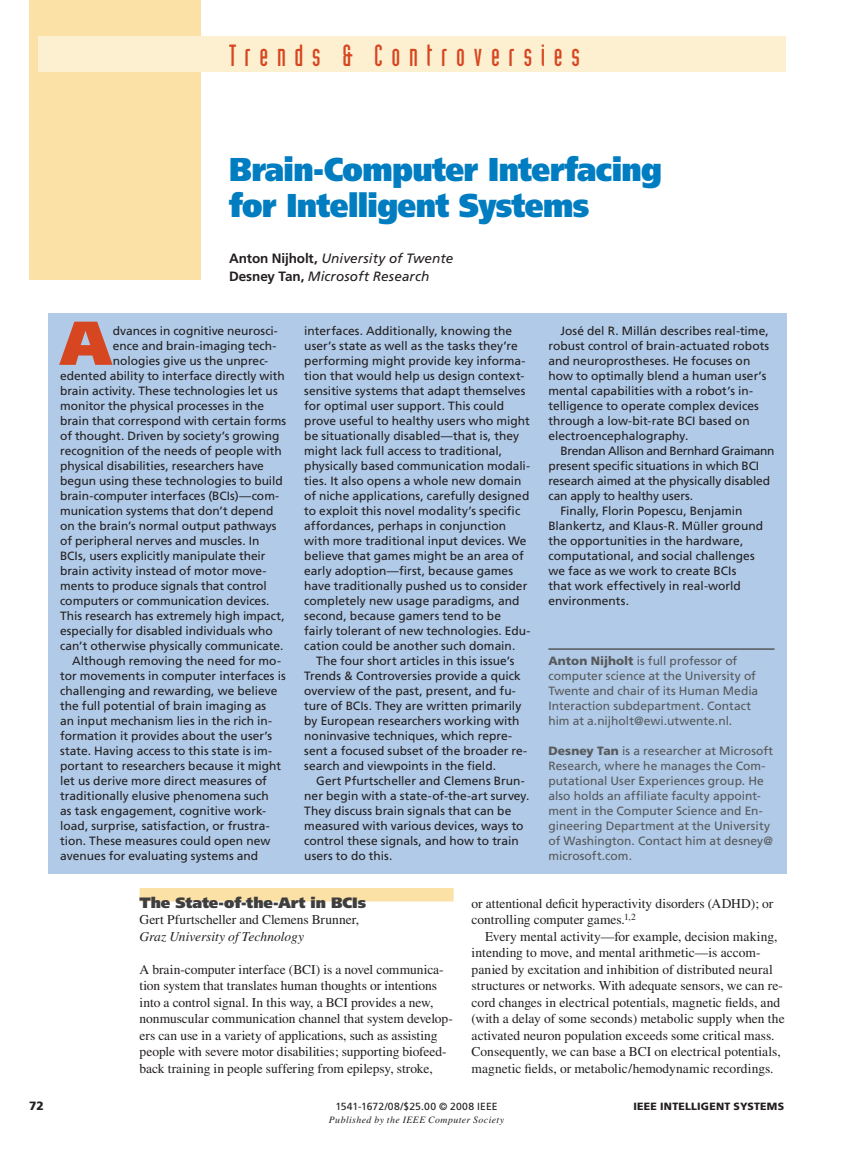
<style>
.page{position:relative;width:851px;height:1161px;background:#fff}
.page>*{position:absolute;margin:0;border:0;box-sizing:border-box;transform-origin:0 0}
.t1{font:900 61.8px "Frutiger";color:#d64620}
.t2{font:900 33px/36px "Frutiger";letter-spacing:-.02em;color:#007dc1;scale:.9 1}
.t3{font:30px "Industria Solid";letter-spacing:.29em;color:#d64620}
.t4{font:900 15px "Frutiger";letter-spacing:-.005em;color:#3e3e3f}
.t5{font:13.5px/16.5px "Times";letter-spacing:-.005em;color:#231f20}
.t6{font:italic 13.5px/18px "Frutiger";letter-spacing:.01em;color:#231f20}
.t7{font:italic 13.5px "Times";letter-spacing:-.005em;color:#231f20}
.t8{font:12px/15px "Frutiger";color:#231f20}
.t9{font:12px/15px "Frutiger";letter-spacing:.005em;color:#57585a}
.t10{font:12px "Frutiger";letter-spacing:-.03em;color:#231f20}
.t11{font:900 12px "Frutiger";color:#231f20}
.t12{font:900 10.5px "Frutiger";letter-spacing:.025em;color:#231f20}
.t13{font:10.35px "Frutiger";letter-spacing:.015em;color:#231f20}
.t14{font:italic 9.75px "Times";letter-spacing:.045em;color:#231f20}
.s1{font-weight:700;font-style:normal}
.s2{font-weight:900}
</style>
<div class="page">
<div style="left:30px;top:0;width:171px;height:280px;background:#fbe1a6"></div>
<div style="left:39px;top:36px;width:746px;height:36px;background:#fcf0d1"></div>
<div style="left:48px;top:314px;width:738px;height:560px;background:#b0cae7"></div>
<hr style="left:548px;top:648px;width:226px;height:2px;background:#57585a">
<div style="left:140px;top:888px;width:313px;height:14px;background:#fbe1a6"></div>
<h3 class="t3" style="left:229px;top:39px;width:352px">Trends &amp; Controversies</h3>
<h2 class="t2" style="left:229px;top:151px;width:482px">Brain-Computer Interfacing for Intelligent Systems</h2>
<p class="t6" style="left:229px;top:249px;width:226px"><span class="s1">Anton Nijholt,</span> University of Twente<br><span class="s1">Desney Tan,</span> Microsoft Research</p>
<h1 class="t1" style="left:60px;top:305px;width:53px">A</h1>
<p class="t8" style="left:113px;top:323px;width:166px">dvances in cognitive neurosci-</p>
<p class="t8" style="left:113px;top:338px;width:165px">ence and brain-imaging tech-</p>
<p class="t8" style="left:113px;top:353px;width:157px">nologies give us the unprec-</p>
<p class="t8" style="left:60px;top:368px;width:226px">edented ability to interface directly with</p>
<p class="t8" style="left:60px;top:383px;width:219px">brain activity. These technologies let us</p>
<p class="t8" style="left:60px;top:398px;width:206px">monitor the physical processes in the</p>
<p class="t8" style="left:60px;top:413px;width:227px">brain that correspond with certain forms</p>
<p class="t8" style="left:60px;top:428px;width:221px">of thought. Driven by society’s growing</p>
<p class="t8" style="left:60px;top:443px;width:223px">recognition of the needs of people with</p>
<p class="t8" style="left:60px;top:458px;width:205px">physical disabilities, researchers have</p>
<p class="t8" style="left:60px;top:473px;width:224px">begun using these technologies to build</p>
<p class="t8" style="left:60px;top:488px;width:220px">brain-computer interfaces (BCIs)—com-</p>
<p class="t8" style="left:60px;top:503px;width:215px">munication systems that don’t depend</p>
<p class="t8" style="left:60px;top:518px;width:218px">on the brain’s normal output pathways</p>
<p class="t8" style="left:60px;top:533px;width:201px">of peripheral nerves and muscles. In</p>
<p class="t8" style="left:60px;top:548px;width:207px">BCIs, users explicitly manipulate their</p>
<p class="t8" style="left:60px;top:563px;width:208px">brain activity instead of motor move-</p>
<p class="t8" style="left:60px;top:578px;width:208px">ments to produce signals that control</p>
<p class="t8" style="left:60px;top:593px;width:211px">computers or communication devices.</p>
<p class="t8" style="left:60px;top:608px;width:226px">This research has extremely high impact,</p>
<p class="t8" style="left:60px;top:623px;width:214px">especially for disabled individuals who</p>
<p class="t8" style="left:60px;top:638px;width:225px">can’t otherwise physically communicate.</p>
<p class="t8" style="left:72px;top:653px;width:210px">Although removing the need for mo-</p>
<p class="t8" style="left:60px;top:668px;width:227px">tor movements in computer interfaces is</p>
<p class="t8" style="left:60px;top:683px;width:219px">challenging and rewarding, we believe</p>
<p class="t8" style="left:60px;top:698px;width:208px">the full potential of brain imaging as</p>
<p class="t8" style="left:60px;top:713px;width:214px">an input mechanism lies in the rich in-</p>
<p class="t8" style="left:60px;top:728px;width:214px">formation it provides about the user’s</p>
<p class="t8" style="left:60px;top:743px;width:213px">state. Having access to this state is im-</p>
<p class="t8" style="left:60px;top:758px;width:222px">portant to researchers because it might</p>
<p class="t8" style="left:60px;top:773px;width:208px">let us derive more direct measures of</p>
<p class="t8" style="left:60px;top:788px;width:210px">traditionally elusive phenomena such</p>
<p class="t8" style="left:60px;top:803px;width:207px">as task engagement, cognitive work-</p>
<p class="t8" style="left:60px;top:818px;width:211px">load, surprise, satisfaction, or frustra-</p>
<p class="t8" style="left:60px;top:833px;width:212px">tion. These measures could open new</p>
<p class="t8" style="left:60px;top:848px;width:200px">avenues for evaluating systems and</p>
<p class="t8" style="left:304px;top:323px;width:227px">interfaces. Additionally, knowing the user’s state as well as the tasks they’re performing might provide key informa&shy;tion that would help us design context&shy;sensitive systems that adapt themselves for optimal user support. This could prove useful to healthy users who might be situationally disabled—that is, they might lack full access to traditional, physically based communication modali&shy;ties. It also opens a whole new domain of niche applications, carefully designed to exploit this novel modality’s specific affordances, perhaps in conjunction with more traditional input devices. We believe that games might be an area of early adoption—first, because games have traditionally pushed us to consider completely new usage paradigms, and second, because gamers tend to be fairly tolerant of new technologies. Edu&shy;cation could be another such domain.</p>
<p class="t8" style="left:304px;top:653px;width:224px;text-indent:12px">The four short articles in this issue’s Trends &amp; Controversies provide a quick overview of the past, present, and fu&shy;ture of BCIs. They are written primarily by European researchers working with noninvasive techniques, which repre&shy;sent a focused subset of the broader re&shy;search and viewpoints in the field.</p>
<p class="t8" style="left:304px;top:773px;width:227px;text-indent:12px">Gert Pfurtscheller and Clemens Brun&shy;ner begin with a state-of-the-art survey.<br>They discuss brain signals that can be measured with various devices, ways to control these signals, and how to train users to do this.</p>
<p class="t8" style="left:548px;top:323px;width:222px;text-indent:12px">José del R. Millán describes real-time, robust control of brain-actuated robots and neuroprostheses. He focuses on how to optimally blend a human user’s mental capabilities with a robot’s in&shy;telligence to operate complex devices through a low-bit-rate BCI based on electroencephalography.</p>
<p class="t10" style="left:560px;top:444px;width:215px">Brendan Allison and Bernhard Graimann</p>
<p class="t8" style="left:548px;top:458px;width:212px">present specific situations in which BCI</p>
<p class="t8" style="left:548px;top:473px;width:223px">research aimed at the physically disabled</p>
<p class="t8" style="left:548px;top:488px;width:146px">can apply to healthy users.</p>
<p class="t8" style="left:560px;top:503px;width:183px">Finally, Florin Popescu, Benjamin</p>
<p class="t8" style="left:548px;top:518px;width:216px">Blankertz, and Klaus-R. Müller ground</p>
<p class="t8" style="left:548px;top:533px;width:196px">the opportunities in the hardware,</p>
<p class="t8" style="left:548px;top:548px;width:208px">computational, and social challenges</p>
<p class="t8" style="left:548px;top:563px;width:190px">we face as we work to create BCIs</p>
<p class="t8" style="left:548px;top:578px;width:194px">that work effectively in real-world</p>
<p class="t8" style="left:548px;top:593px;width:82px">environments.</p>
<p class="t9" style="left:548px;top:653px;width:211px"><span class="s2">Anton Nijholt</span> is full professor of computer science at the University of Twente and chair of its Human Media Interaction subdepartment. Contact him at a.nijholt@ewi.utwente.nl.</p>
<p class="t9" style="left:548px;top:743px;width:226px"><span class="s2">Desney Tan</span> is a researcher at Microsoft Research, where he manages the Com&shy;putational User Experiences group. He also holds an affiliate faculty appoint&shy;ment in the Computer Science and En&shy;gineering Department at the University of Washington. Contact him at desney@ microsoft.com.</p>
<p class="t4" style="left:140px;top:893px;width:228px">The State-of-the-Art in BCIs</p>
<p class="t5" style="left:140px;top:911px;width:221px">Gert Pfurtscheller and Clemens Brunner,</p>
<p class="t7" style="left:140px;top:929px;width:166px">Graz University of Technology</p>
<p class="t5" style="left:140px;top:961px;width:315px">A brain-computer interface (BCI) is a novel communica&shy;tion system that translates human thoughts or intentions into a control signal. In this way, a BCI provides a new, nonmuscular communication channel that system develop&shy;ers can use in a variety of applications, such as assisting people with severe motor disabilities; supporting biofeed&shy;back training in people suffering from epilepsy, stroke,</p>
<p class="t5" style="left:471px;top:895px;width:303px">or attentional deficit hyperactivity disorders (ADHD); or controlling computer games.<sup>1,2</sup></p>
<p class="t5" style="left:471px;top:928px;width:314px;text-indent:14px">Every mental activity—for example, decision making, intending to move, and mental arithmetic—is accom&shy;panied by excitation and inhibition of distributed neural structures or networks. With adequate sensors, we can re&shy;cord changes in electrical potentials, magnetic fields, and (with a delay of some seconds) metabolic supply when the activated neuron population exceeds some critical mass.<br>Consequently, we can base a BCI on electrical potentials, magnetic fields, or metabolic/hemodynamic recordings.</p>
<p class="t11" style="left:29px;top:1099px;width:16px">72</p>
<p class="t13" style="left:335px;top:1101px;width:164px">1541-1672/08/$25.00 © 2008 IEEE</p>
<p class="t12" style="left:633px;top:1100px;width:152px">IEEE INTELLIGENT SYSTEMS</p>
<p class="t14" style="left:329px;top:1114px;width:177px">Published by the IEEE Computer Society</p>
</div>
